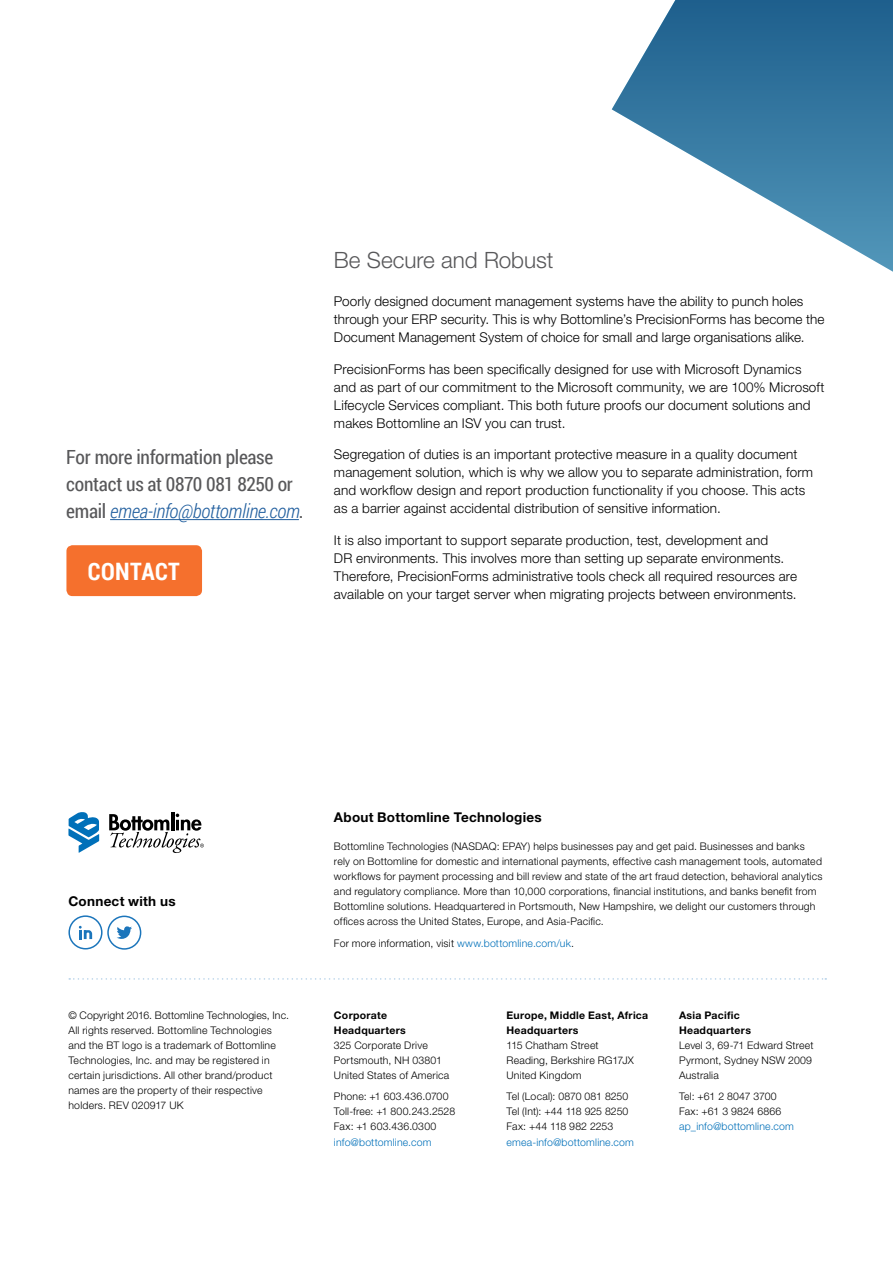
<style>
.page{position:relative;width:893px;height:1263px;background:#fff}
.page>*{position:absolute;margin:0;border:0;box-sizing:border-box;transform-origin:0 0}
.t1{font:700 24px "Roboto Condensed";letter-spacing:.015em;color:#fff}
.Headline4_Helvetica{font:300 22.5px "Helvetica Neue LT Std";letter-spacing:-.005em;color:#58585a}
.Callout_Roboto_Artic{font:19.5px/27px "Roboto Condensed";letter-spacing:-.015em;color:#58585a}
.Body_Copy_Helvetica{font:300 13.5px/18px "Helvetica Neue LT Std";letter-spacing:.01em;color:#000}
.Subhead_Boilerplate{font:700 13.5px "Helvetica Neue LT Std";letter-spacing:.015em;color:#000}
.Subhead_Helvetica_Ne{font:700 13.5px "Helvetica Neue LT Std";letter-spacing:.02em;color:#000}
.Copyright_Helvetica{font:300 10.5px/15px "Helvetica Neue LT Std";letter-spacing:.02em;color:#000}
.s1{font-weight:300;font-style:italic;color:#205e9e}
.s2{color:#0070b9}
.s3{font-weight:700}
</style>
<div class="page">
<hr style="left:171px;top:812px;width:3px;height:18px;background:#000">
<svg style="left:109px;top:813px;width:95px;height:40px"></svg>
<svg style="left:68px;top:812px;width:31px;height:41px"></svg>
<svg style="left:612px;top:0;width:281px;height:272px"></svg>
<svg style="left:69px;top:978px;width:757px;height:2px"></svg>
<svg style="left:79px;top:926px;width:13px;height:13px"></svg>
<div style="left:68px;top:915px;width:35px;height:34px;border:2px solid #1b75bb;border-radius:50%"></div>
<svg style="left:117px;top:926px;width:15px;height:13px"></svg>
<div style="left:107px;top:915px;width:34px;height:35px;border:2px solid #1b75bb;border-radius:50%"></div>
<hr style="left:110px;top:519px;width:189px;height:1px;background:#205e9e">
<div style="left:66px;top:545px;width:136px;height:51px;background:#f5702d;border-radius:6px"></div>
<p class="Callout_Roboto_Artic" style="left:66px;top:443px;width:239px">For more information please contact us at 0870 081 8250 or email <span class="s1">emea-info@bottomline.com</span>.</p>
<p class="t1" style="left:88px;top:554px;width:94px">CONTACT</p>
<p class="Headline4_Helvetica" style="left:334px;top:246px;width:221px">Be Secure and Robust</p>
<p class="Body_Copy_Helvetica" style="left:334px;top:292px;width:492px">Poorly designed document management systems have the ability to punch holes through your ERP security. This is why Bottomline’s PrecisionForms has become the<br>Document Management System of choice for small and large organisations alike.</p>
<p class="Body_Copy_Helvetica" style="left:334px;top:359px;width:492px">PrecisionForms has been specifically designed for use with Microsoft Dynamics and as part of our commitment to the Microsoft community, we are 100% Microsoft Lifecycle Services compliant. This both future proofs our document solutions and makes Bottomline an ISV you can trust.</p>
<p class="Body_Copy_Helvetica" style="left:334px;top:445px;width:481px">Segregation of duties is an important protective measure in a quality document management solution, which is why we allow you to separate administration, form and workflow design and report production functionality if you choose. This acts as a barrier against accidental distribution of sensitive information.</p>
<p class="Body_Copy_Helvetica" style="left:334px;top:530px;width:465px">It is also important to support separate production, test, development and<br>DR environments. This involves more than setting up separate environments.<br>Therefore, PrecisionForms administrative tools check all required resources are available on your target server when migrating projects between environments.</p>
<p class="Subhead_Helvetica_Ne" style="left:68px;top:893px;width:109px">Connect with us</p>
<p class="Subhead_Boilerplate" style="left:334px;top:808px;width:209px">About Bottomline Technologies</p>
<p class="Copyright_Helvetica" style="left:334px;top:839px;width:490px">Bottomline Technologies (NASDAQ: EPAY) helps businesses pay and get paid. Businesses and banks rely on Bottomline for domestic and international payments, effective cash management tools, automated workflows for payment processing and bill review and state of the art fraud detection, behavioral analytics and regulatory compliance. More than 10,000 corporations, financial institutions, and banks benefit from Bottomline solutions. Headquartered in Portsmouth, New Hampshire, we delight our customers through offices across the United States, Europe, and Asia-Pacific.</p>
<p class="Copyright_Helvetica" style="left:334px;top:935px;width:242px">For more information, visit <span class="s2">www.bottomline.com/uk</span>.</p>
<p class="Copyright_Helvetica" style="left:68px;top:1007px;width:222px">© Copyright 2016. Bottomline Technologies, Inc.<br>All rights reserved. Bottomline Technologies and the BT logo is a trademark of Bottomline Technologies, Inc. and may be registered in certain jurisdictions. All other brand/product names are the property of their respective holders. REV 020917 UK</p>
<p class="Copyright_Helvetica" style="left:334px;top:1007px;width:117px"><span class="s3">Corporate<br>Headquarters<br></span>325 Corporate Drive<br>Portsmouth, NH 03801<br>United States of America</p>
<p class="Copyright_Helvetica" style="left:334px;top:1089px;width:123px">Phone: +1 603.436.0700<br>Toll-free: +1 800.243.2528<br>Fax: +1 603.436.0300 <span class="s2">info@bottomline.com</span></p>
<p class="Copyright_Helvetica" style="left:506px;top:1007px;width:143px"><span class="s3">Europe, Middle East, Africa<br>Headquarters<br></span>115 Chatham Street<br>Reading, Berkshire RG17JX<br>United Kingdom</p>
<p class="Copyright_Helvetica" style="left:506px;top:1089px;width:129px">Tel (Local): 0870 081 8250<br>Tel (Int): +44 118 925 8250<br>Fax: +44 118 982 2253 <span class="s2">emea-info@bottomline.com</span></p>
<p class="Copyright_Helvetica" style="left:679px;top:1007px;width:136px"><span class="s3">Asia Pacific<br>Headquarters<br></span>Level 3, 69-71 Edward Street<br>Pyrmont, Sydney NSW 2009<br>Australia</p>
<p class="Copyright_Helvetica" style="left:679px;top:1089px;width:116px">Tel: +61 2 8047 3700<br>Fax: +61 3 9824 6866 <span class="s2">ap_info@bottomline.com</span></p>
</div>
